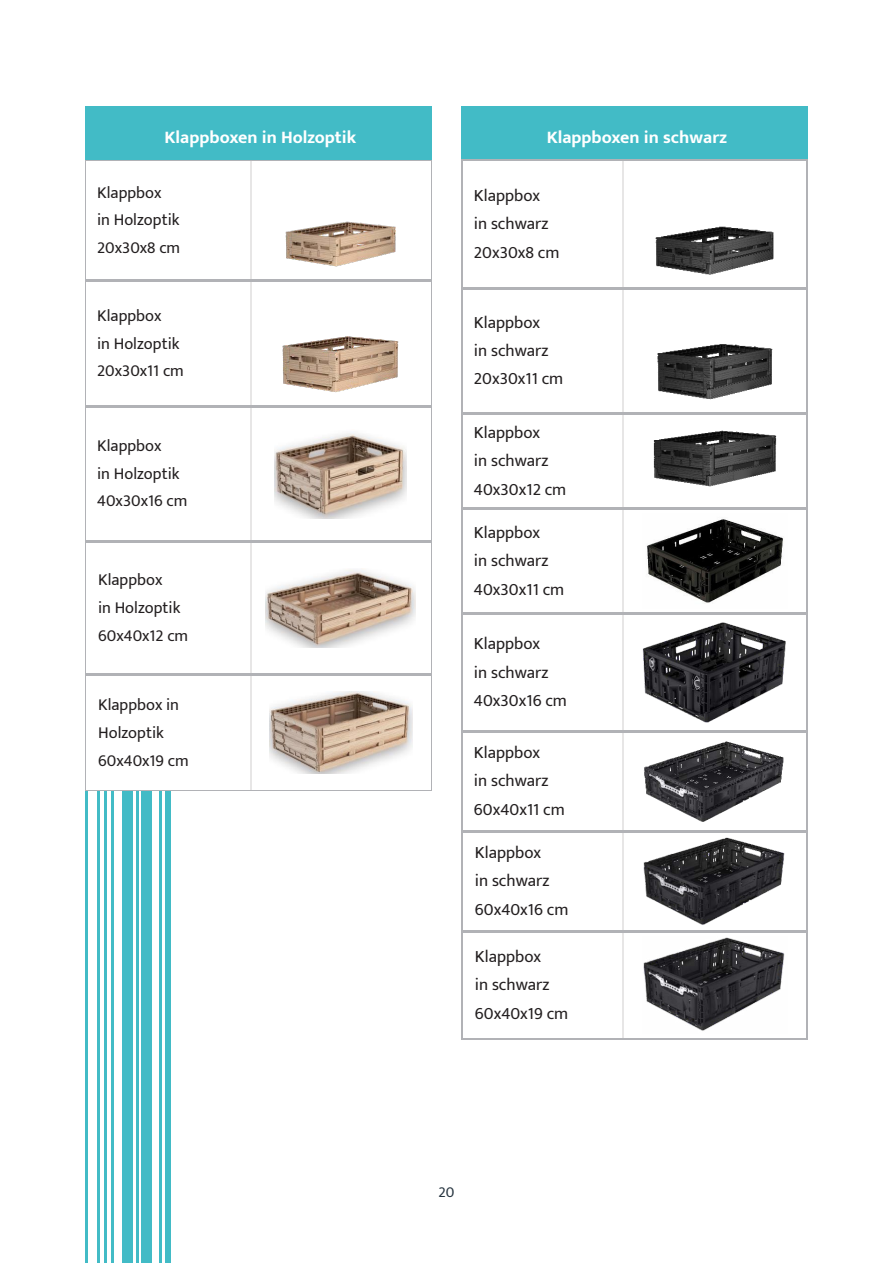
<style>
.page{position:relative;width:893px;height:1263px;background:#fff}
.page>*{position:absolute;margin:0;border:0;box-sizing:border-box;transform-origin:0 0}
.t1{font:700 18px "Mukta Vaani";color:#fff}
.t2{font:17.1px/28.3px "Mukta Vaani";color:#231f20}
.t3{font:16.5px/27.6px "Mukta Vaani";color:#231f20}
.t4{font:15px "Mukta Vaani";color:#273540}
</style>
<div class="page">
<div style="left:85px;top:106px;width:347px;height:54px;background:#42bbc6"></div>
<div style="left:461px;top:106px;width:347px;height:54px;background:#42bbc6"></div>
<hr style="left:86px;top:160px;width:164px;height:1px;background:#b1b2b6">
<hr style="left:251px;top:160px;width:180px;height:1px;background:#b1b2b6">
<hr style="left:85px;top:165px;width:1px;height:115px;background:#b1b2b6">
<hr style="left:250px;top:165px;width:1px;height:115px;background:#e7e6e6">
<hr style="left:431px;top:165px;width:1px;height:115px;background:#b1b2b6">
<hr style="left:86px;top:280px;width:164px;height:2px;background:#b1b2b6">
<svg style="left:250px;top:280px;width:2px;height:6px"></svg>
<hr style="left:252px;top:280px;width:179px;height:2px;background:#b1b2b6">
<hr style="left:85px;top:286px;width:1px;height:120px;background:#b1b2b6">
<hr style="left:250px;top:286px;width:1px;height:120px;background:#e7e6e6">
<hr style="left:431px;top:286px;width:1px;height:120px;background:#b1b2b6">
<hr style="left:86px;top:406px;width:164px;height:2px;background:#b1b2b6">
<svg style="left:250px;top:406px;width:2px;height:6px"></svg>
<hr style="left:252px;top:406px;width:179px;height:2px;background:#b1b2b6">
<hr style="left:85px;top:412px;width:1px;height:128px;background:#b1b2b6">
<hr style="left:250px;top:412px;width:1px;height:128px;background:#e7e6e6">
<hr style="left:431px;top:412px;width:1px;height:128px;background:#b1b2b6">
<hr style="left:86px;top:540px;width:164px;height:2px;background:#b1b2b6">
<svg style="left:250px;top:540px;width:2px;height:6px"></svg>
<hr style="left:252px;top:540px;width:179px;height:2px;background:#b1b2b6">
<hr style="left:85px;top:546px;width:1px;height:128px;background:#b1b2b6">
<hr style="left:250px;top:546px;width:1px;height:128px;background:#e7e6e6">
<hr style="left:431px;top:546px;width:1px;height:128px;background:#b1b2b6">
<hr style="left:86px;top:674px;width:164px;height:2px;background:#b1b2b6">
<svg style="left:250px;top:674px;width:2px;height:6px"></svg>
<hr style="left:252px;top:674px;width:179px;height:2px;background:#b1b2b6">
<hr style="left:85px;top:680px;width:1px;height:110px;background:#b1b2b6">
<hr style="left:86px;top:790px;width:164px;height:1px;background:#b1b2b6">
<hr style="left:250px;top:680px;width:1px;height:110px;background:#e7e6e6">
<hr style="left:251px;top:790px;width:180px;height:1px;background:#b1b2b6">
<hr style="left:431px;top:680px;width:1px;height:110px;background:#b1b2b6">
<img style="left:286px;top:221px;width:110px;height:46px">
<img style="left:283px;top:336px;width:116px;height:57px">
<img style="left:274px;top:432px;width:132px;height:86px">
<img style="left:266px;top:569px;width:150px;height:78px">
<img style="left:269px;top:691px;width:143px;height:83px">
<hr style="left:462px;top:160px;width:160px;height:1px;background:#b1b2b6">
<hr style="left:623px;top:160px;width:184px;height:1px;background:#b1b2b6">
<hr style="left:461px;top:165px;width:1px;height:122px;background:#b1b2b6">
<hr style="left:622px;top:165px;width:2px;height:122px;background:#e7e6e6">
<hr style="left:807px;top:165px;width:1px;height:122px;background:#b1b2b6">
<hr style="left:462px;top:287px;width:160px;height:3px;background:#b1b2b6">
<svg style="left:622px;top:287px;width:3px;height:7px"></svg>
<hr style="left:625px;top:287px;width:182px;height:3px;background:#b1b2b6">
<hr style="left:461px;top:294px;width:1px;height:118px;background:#b1b2b6">
<hr style="left:622px;top:294px;width:2px;height:118px;background:#e7e6e6">
<hr style="left:807px;top:294px;width:1px;height:118px;background:#b1b2b6">
<hr style="left:462px;top:412px;width:160px;height:2px;background:#b1b2b6">
<svg style="left:622px;top:412px;width:3px;height:7px"></svg>
<hr style="left:625px;top:412px;width:182px;height:2px;background:#b1b2b6">
<hr style="left:461px;top:419px;width:1px;height:89px;background:#b1b2b6">
<hr style="left:622px;top:419px;width:2px;height:89px;background:#e7e6e6">
<hr style="left:807px;top:419px;width:1px;height:89px;background:#b1b2b6">
<hr style="left:462px;top:508px;width:160px;height:2px;background:#b1b2b6">
<svg style="left:622px;top:508px;width:3px;height:6px"></svg>
<hr style="left:625px;top:508px;width:182px;height:2px;background:#b1b2b6">
<hr style="left:461px;top:514px;width:1px;height:98px;background:#b1b2b6">
<hr style="left:622px;top:514px;width:2px;height:98px;background:#e7e6e6">
<hr style="left:807px;top:514px;width:1px;height:98px;background:#b1b2b6">
<hr style="left:462px;top:612px;width:160px;height:3px;background:#b1b2b6">
<svg style="left:622px;top:612px;width:3px;height:7px"></svg>
<hr style="left:625px;top:612px;width:182px;height:3px;background:#b1b2b6">
<hr style="left:461px;top:619px;width:1px;height:111px;background:#b1b2b6">
<hr style="left:622px;top:619px;width:2px;height:111px;background:#e7e6e6">
<hr style="left:807px;top:619px;width:1px;height:111px;background:#b1b2b6">
<hr style="left:462px;top:730px;width:160px;height:2px;background:#b1b2b6">
<svg style="left:622px;top:730px;width:3px;height:6px"></svg>
<hr style="left:625px;top:730px;width:182px;height:2px;background:#b1b2b6">
<hr style="left:461px;top:736px;width:1px;height:94px;background:#b1b2b6">
<hr style="left:622px;top:736px;width:2px;height:94px;background:#e7e6e6">
<hr style="left:807px;top:736px;width:1px;height:94px;background:#b1b2b6">
<hr style="left:462px;top:830px;width:160px;height:2px;background:#b1b2b6">
<svg style="left:622px;top:830px;width:3px;height:6px"></svg>
<hr style="left:625px;top:830px;width:182px;height:2px;background:#b1b2b6">
<hr style="left:461px;top:836px;width:1px;height:94px;background:#b1b2b6">
<hr style="left:622px;top:836px;width:2px;height:94px;background:#e7e6e6">
<hr style="left:807px;top:836px;width:1px;height:94px;background:#b1b2b6">
<hr style="left:462px;top:930px;width:160px;height:2px;background:#b1b2b6">
<svg style="left:622px;top:930px;width:3px;height:6px"></svg>
<hr style="left:625px;top:930px;width:182px;height:2px;background:#b1b2b6">
<hr style="left:461px;top:936px;width:1px;height:102px;background:#b1b2b6">
<hr style="left:462px;top:1038px;width:160px;height:1px;background:#b1b2b6">
<hr style="left:622px;top:936px;width:2px;height:102px;background:#e7e6e6">
<hr style="left:623px;top:1038px;width:184px;height:1px;background:#b1b2b6">
<hr style="left:807px;top:936px;width:1px;height:102px;background:#b1b2b6">
<img style="left:655px;top:226px;width:119px;height:49px">
<img style="left:658px;top:344px;width:114px;height:56px">
<img style="left:653px;top:430px;width:124px;height:57px">
<img style="left:647px;top:519px;width:136px;height:84px">
<img style="left:643px;top:622px;width:143px;height:101px">
<img style="left:644px;top:741px;width:140px;height:81px">
<img style="left:643px;top:837px;width:142px;height:88px">
<img style="left:643px;top:937px;width:142px;height:94px">
<hr style="left:85px;top:791px;width:2px;height:472px;background:#42bbc6">
<hr style="left:97px;top:791px;width:2px;height:472px;background:#42bbc6">
<hr style="left:104px;top:791px;width:3px;height:472px;background:#42bbc6">
<hr style="left:112px;top:791px;width:2px;height:472px;background:#42bbc6">
<hr style="left:136px;top:791px;width:2px;height:472px;background:#42bbc6">
<hr style="left:159px;top:791px;width:3px;height:472px;background:#42bbc6">
<div style="left:165px;top:791px;width:5px;height:472px;background:#42bbc6"></div>
<div style="left:123px;top:791px;width:10px;height:472px;background:#42bbc6"></div>
<div style="left:141px;top:791px;width:11px;height:472px;background:#42bbc6"></div>
<p class="t1" style="left:165px;top:127px;width:193px">Klappboxen in Holzoptik</p>
<p class="t1" style="left:547px;top:127px;width:182px">Klappboxen in schwarz</p>
<p class="t3" style="left:97px;top:180px;width:85px">Klappbox<br>in Holzoptik<br>20x30x8 cm</p>
<p class="t2" style="left:474px;top:183px;width:87px">Klappbox<br>in schwarz<br>20x30x8 cm</p>
<p class="t3" style="left:97px;top:304px;width:88px">Klappbox<br>in Holzoptik<br>20x30x11 cm</p>
<p class="t3" style="left:97px;top:434px;width:92px">Klappbox<br>in Holzoptik<br>40x30x16 cm</p>
<p class="t3" style="left:98px;top:568px;width:92px">Klappbox<br>in Holzoptik<br>60x40x12 cm</p>
<p class="t3" style="left:98px;top:693px;width:92px">Klappbox in<br>Holzoptik<br>60x40x19 cm</p>
<p class="t2" style="left:474px;top:310px;width:91px">Klappbox<br>in schwarz<br>20x30x11 cm</p>
<p class="t2" style="left:474px;top:420px;width:94px">Klappbox<br>in schwarz<br>40x30x12 cm</p>
<p class="t2" style="left:474px;top:520px;width:92px">Klappbox<br>in schwarz<br>40x30x11 cm</p>
<p class="t2" style="left:474px;top:631px;width:94px">Klappbox<br>in schwarz<br>40x30x16 cm</p>
<p class="t2" style="left:474px;top:740px;width:92px">Klappbox<br>in schwarz<br>60x40x11 cm</p>
<p class="t2" style="left:475px;top:840px;width:95px">Klappbox<br>in schwarz<br>60x40x16 cm</p>
<p class="t2" style="left:475px;top:944px;width:95px">Klappbox<br>in schwarz<br>60x40x19 cm</p>
<p class="t4" style="left:439px;top:1183px;width:17px">20</p>
</div>
